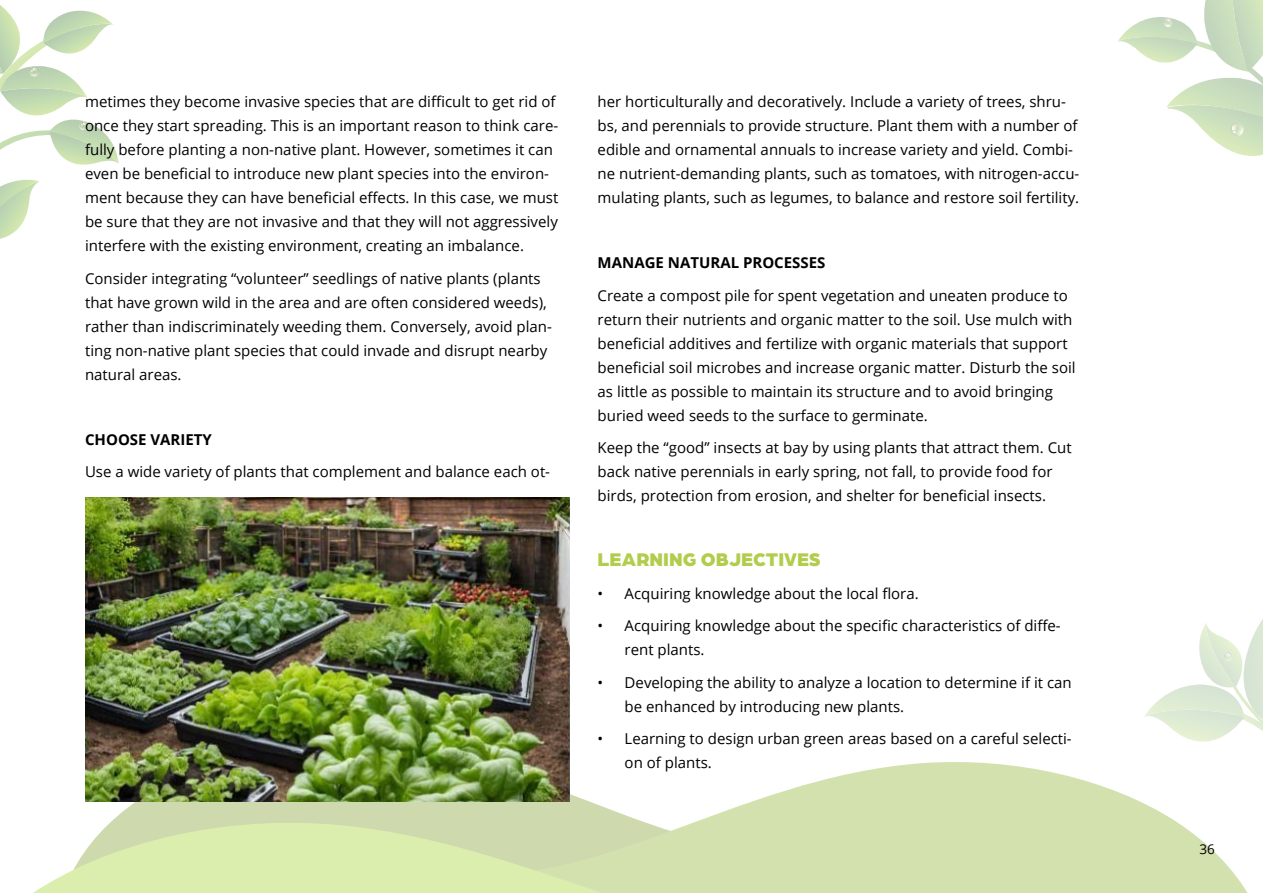
<style>
.page{position:relative;width:1263px;height:893px;background:#fff}
.page>*{position:absolute;margin:0;border:0;box-sizing:border-box;transform-origin:0 0}
.t1{font:900 19.5px "Arboria";color:#b2cc4b}
.t2{font:15px/24px "Open Sans";color:#000}
.t3{font:700 15px "Open Sans";color:#000}
.t4{font:13.5px "Open Sans";color:#000}
</style>
<div class="page">
<svg style="left:1118px;top:0;width:145px;height:156px"></svg>
<svg style="left:0;top:5px;width:119px;height:234px"></svg>
<svg style="left:115px;top:762px;width:1055px;height:56px;fill:#d3e1ae"></svg>
<svg style="left:33px;top:818px;width:1215px;height:75px;background:#d7e5b3"></svg>
<svg style="left:1144px;top:619px;width:119px;height:197px"></svg>
<img style="left:85px;top:497px;width:485px;height:305px">
<p class="t2" style="left:85px;top:89px;width:475px">metimes they become invasive species that are difficult to get rid of once they start spreading. This is an important reason to think care&shy;fully before planting a non-native plant. However, sometimes it can even be beneficial to introduce new plant species into the environ&shy;ment because they can have beneficial effects. In this case, we must be sure that they are not invasive and that they will not aggressively interfere with the existing environment, creating an imbalance.</p>
<p class="t2" style="left:85px;top:266px;width:468px">Consider integrating “volunteer” seedlings of native plants (plants that have grown wild in the area and are often considered weeds), rather than indiscriminately weeding them. Conversely, avoid plan&shy;ting non-native plant species that could invade and disrupt nearby natural areas.</p>
<p class="t3" style="left:85px;top:429px;width:128px">CHOOSE VARIETY</p>
<p class="t2" style="left:85px;top:459px;width:466px">Use a wide variety of plants that complement and balance each ot-</p>
<p class="t2" style="left:598px;top:89px;width:483px">her horticulturally and decoratively. Include a variety of trees, shru&shy;bs, and perennials to provide structure. Plant them with a number of edible and ornamental annuals to increase variety and yield. Combi&shy;ne nutrient-demanding plants, such as tomatoes, with nitrogen-accu&shy;mulating plants, such as legumes, to balance and restore soil fertility.</p>
<p class="t3" style="left:598px;top:252px;width:229px">MANAGE NATURAL PROCESSES</p>
<p class="t2" style="left:598px;top:283px;width:479px">Create a compost pile for spent vegetation and uneaten produce to return their nutrients and organic matter to the soil. Use mulch with beneficial additives and fertilize with organic materials that support beneficial soil microbes and increase organic matter. Disturb the soil as little as possible to maintain its structure and to avoid bringing buried weed seeds to the surface to germinate.</p>
<p class="t2" style="left:598px;top:435px;width:476px">Keep the “good” insects at bay by using plants that attract them. Cut back native perennials in early spring, not fall, to provide food for birds, protection from erosion, and shelter for beneficial insects.</p>
<h1 class="t1" style="left:598px;top:546px;width:225px">LEARNING OBJECTIVES</h1>
<p class="t2" style="left:598px;top:581px;width:323px">• Acquiring knowledge about the local flora.</p>
<p class="t2" style="left:625px;top:613px;width:438px;text-indent:-27px">• Acquiring knowledge about the specific characteristics of diffe&shy;rent plants.</p>
<p class="t2" style="left:625px;top:670px;width:449px;text-indent:-27px">• Developing the ability to analyze a location to determine if it can be enhanced by introducing new plants.</p>
<p class="t2" style="left:625px;top:726px;width:449px;text-indent:-27px">• Learning to design urban green areas based on a careful selecti&shy;on of plants.</p>
<p class="t4" style="left:1199px;top:839px;width:17px">36</p>
</div>
